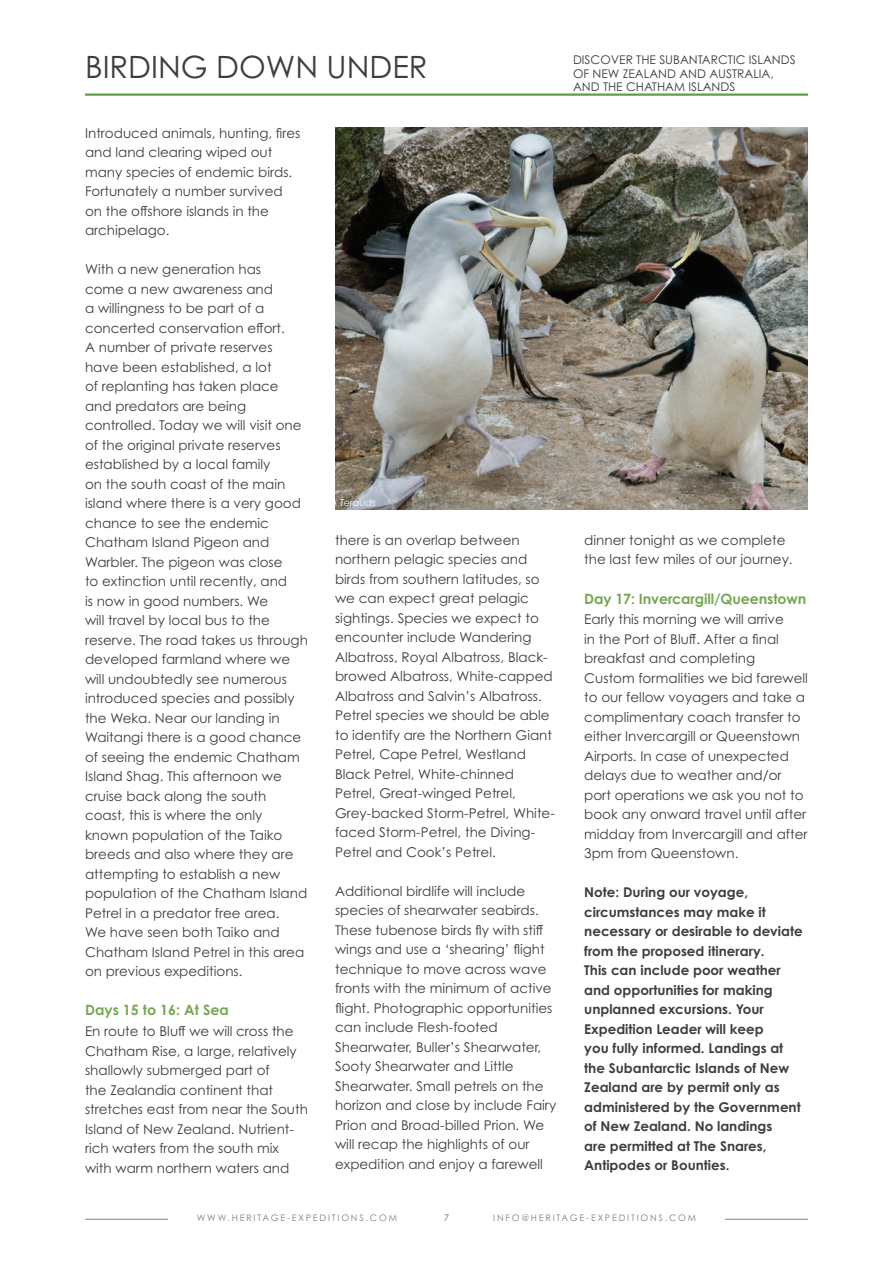
<style>
.page{position:relative;width:893px;height:1263px;background:#fff}
.page>*{position:absolute;margin:0;border:0;box-sizing:border-box;transform-origin:0 0}
.t1{font:30.75px "Century Gothic Pro";color:#3e3e3f}
.t2{font:700 14.25px "Century Gothic Pro";letter-spacing:-.01em;color:#75a852}
.t3{font:13.5px/19.5px "Century Gothic Pro";color:#3e3e3f}
.t4{font:700 13.5px/19.5px "Century Gothic Pro";color:#3e3e3f}
.t5{font:12px/13.5px "Century Gothic Pro";color:#3e3e3f}
.t6{font:italic 9.6px "Century Gothic Pro";color:#fff}
.t7{font:9px "Century Gothic Pro";letter-spacing:.2em;color:#808285}
.t8{font:9px "Century Gothic Pro";color:#636366}
</style>
<div class="page">
<hr style="left:85px;top:1219px;width:723px;height:1px;background:#808285">
<div style="left:168px;top:1208px;width:557px;height:19px;background:#fff"></div>
<hr style="left:85px;top:93px;width:723px;height:3px;background:#5d9e3e">
<img style="left:335px;top:128px;width:473px;height:381px">
<h1 class="t1" style="left:85px;top:48px;width:344px">BIRDING DOWN UNDER</h1>
<p class="t5" style="left:573px;top:53px;width:224px">DISCOVER THE SUBANTARCTIC ISLANDS<br>OF NEW ZEALAND AND AUSTRALIA,<br>AND THE CHATHAM ISLANDS</p>
<p class="t3" style="left:85px;top:123px;width:217px">Introduced animals, hunting, fires and land clearing wiped out many species of endemic birds.<br>Fortunately a number survived on the offshore islands in the archipelago.</p>
<p class="t3" style="left:85px;top:260px;width:224px">With a new generation has<br>come a new awareness and<br>a willingness to be part of a concerted conservation effort.<br>A number of private reserves have been established, a lot<br>of replanting has taken place and predators are being controlled. Today we will visit one of the original private reserves established by a local family<br>on the south coast of the main island where there is a very good chance to see the endemic<br>Chatham Island Pigeon and<br>Warbler. The pigeon was close<br>to extinction until recently, and<br>is now in good numbers. We<br>will travel by local bus to the reserve. The road takes us through developed farmland where we will undoubtedly see numerous introduced species and possibly the Weka. Near our landing in<br>Waitangi there is a good chance of seeing the endemic Chatham<br>Island Shag. This afternoon we cruise back along the south coast, this is where the only known population of the Taiko breeds and also where they are attempting to establish a new population of the Chatham Island<br>Petrel in a predator free area.<br>We have seen both Taiko and<br>Chatham Island Petrel in this area on previous expeditions.</p>
<p class="t2" style="left:85px;top:1001px;width:145px">Days 15 to 16: At Sea</p>
<p class="t3" style="left:85px;top:1021px;width:224px">En route to Bluff we will cross the<br>Chatham Rise, a large, relatively shallowly submerged part of<br>the Zealandia continent that stretches east from near the South<br>Island of New Zealand. Nutrient&shy;rich waters from the south mix with warm northern waters and</p>
<p class="t6" style="left:320px;top:497px;width:57px">© A Terauds</p>
<p class="t3" style="left:584px;top:530px;width:210px">dinner tonight as we complete the last few miles of our journey.</p>
<p class="t2" style="left:584px;top:589px;width:224px">Day 17: Invercargill/Queenstown</p>
<p class="t3" style="left:584px;top:609px;width:225px">Early this morning we will arrive<br>in the Port of Bluff. After a final breakfast and completing<br>Custom formalities we bid farewell to our fellow voyagers and take a complimentary coach transfer to either Invercargill or Queenstown<br>Airports. In case of unexpected delays due to weather and/or port operations we ask you not to book any onward travel until after midday from Invercargill and after<br>3pm from Queenstown.</p>
<p class="t4" style="left:584px;top:882px;width:220px">Note: During our voyage, circumstances may make it necessary or desirable to deviate from the proposed itinerary.<br>This can include poor weather and opportunities for making unplanned excursions. Your<br>Expedition Leader will keep<br>you fully informed. Landings at the Subantarctic Islands of New<br>Zealand are by permit only as administered by the Government of New Zealand. No landings<br>are permitted at The Snares,<br>Antipodes or Bounties.</p>
<p class="t3" style="left:335px;top:530px;width:221px">there is an overlap between northern pelagic species and birds from southern latitudes, so we can expect great pelagic sightings. Species we expect to encounter include Wandering<br>Albatross, Royal Albatross, Black&shy;browed Albatross, White-capped<br>Albatross and Salvin’s Albatross.<br>Petrel species we should be able to identify are the Northern Giant<br>Petrel, Cape Petrel, Westland<br>Black Petrel, White-chinned<br>Petrel, Great-winged Petrel,<br>Grey-backed Storm-Petrel, White&shy;faced Storm-Petrel, the Diving-<br>Petrel and Cook’s Petrel.</p>
<p class="t3" style="left:335px;top:881px;width:223px">Additional birdlife will include species of shearwater seabirds.<br>These tubenose birds fly with stiff wings and use a ‘shearing’ flight technique to move across wave fronts with the minimum of active flight. Photographic opportunities can include Flesh-footed<br>Shearwater, Buller’s Shearwater,<br>Sooty Shearwater and Little<br>Shearwater. Small petrels on the horizon and close by include Fairy<br>Prion and Broad-billed Prion. We will recap the highlights of our expedition and enjoy a farewell</p>
<p class="t8" style="left:444px;top:1212px;width:6px">7</p>
<p class="t7" style="left:197px;top:1212px;width:202px">WWW.HERITAGE-EXPEDITIONS.COM</p>
<p class="t7" style="left:493px;top:1212px;width:204px">INFO@HERITAGE-EXPEDITIONS.COM</p>
</div>
